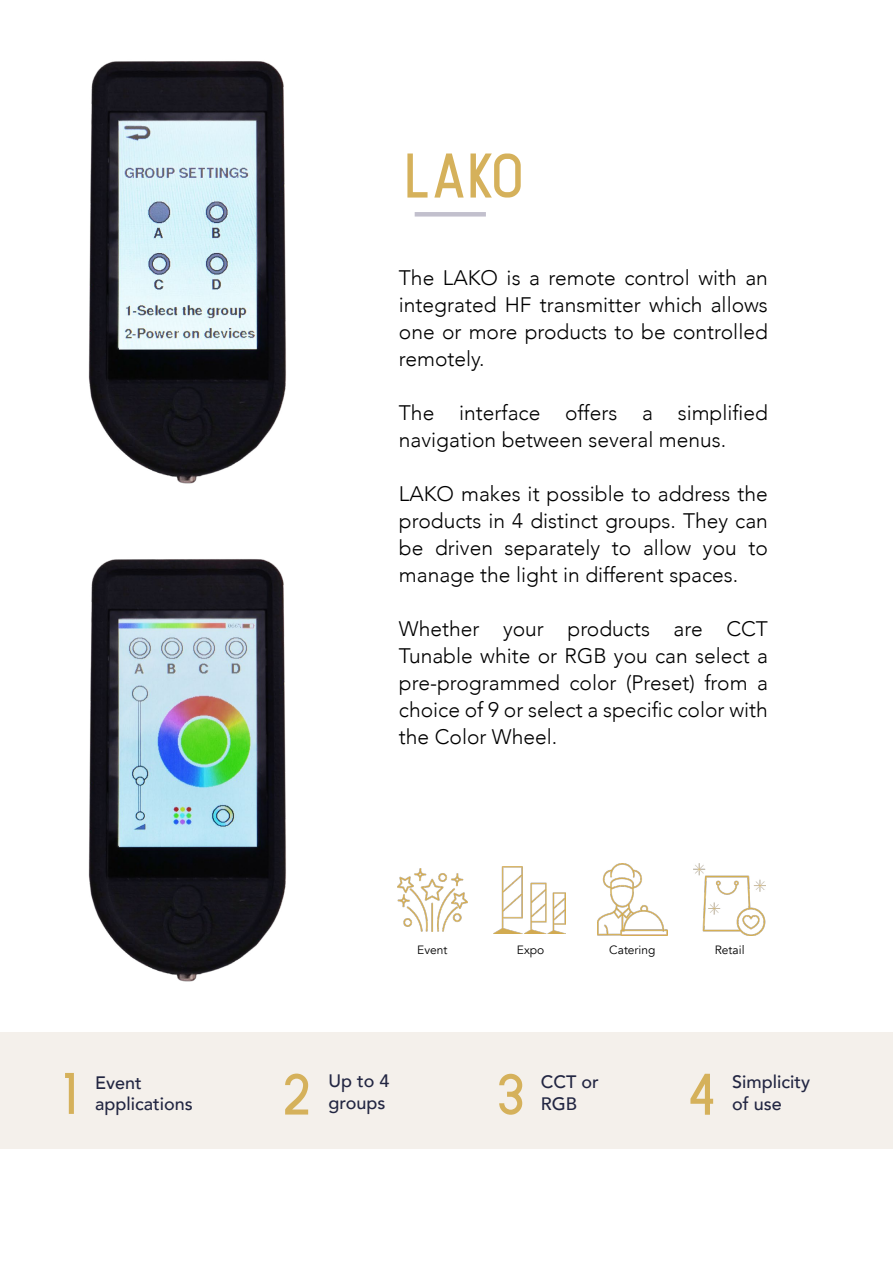
<style>
.page{position:relative;width:893px;height:1263px;background:#fff}
.page>*{position:absolute;margin:0;border:0;box-sizing:border-box;transform-origin:0 0}
.t1{font:63px "Bledug";color:#d5b15b}
.t2{font:58.65px "Bledug";color:#d5b15b}
.t3{font:300 21px/27px "Avenir";color:#000;text-align:justify}
.t4{font:500 18px/21.6px "Avenir";color:#222642}
.t5{font:12px "Avenir";color:#000}
</style>
<div class="page">
<div style="left:0;top:1032px;width:893px;height:117px;background:#f4f0eb"></div>
<div style="left:415px;top:212px;width:71px;height:5px;background:#c2c0cd"></div>
<img style="left:597px;top:864px;width:71px;height:72px">
<img style="left:397px;top:868px;width:71px;height:63px">
<img style="left:494px;top:866px;width:71px;height:67px">
<img style="left:694px;top:864px;width:72px;height:72px">
<img style="left:88px;top:61px;width:198px;height:423px">
<img style="left:88px;top:559px;width:198px;height:423px">
<h1 class="t1" style="left:407px;top:139px;width:121px">LAKO</h1>
<p class="t3" style="left:399px;top:264px;width:370px">The LAKO is a remote control with an integrated HF transmitter which allows one or more products to be controlled remotely.</p>
<p class="t3" style="left:399px;top:399px;width:370px">The interface offers a simplified navigation between several menus.</p>
<p class="t3" style="left:399px;top:480px;width:370px">LAKO makes it possible to address the products in 4 distinct groups. They can be driven separately to allow you to manage the light in different spaces.</p>
<p class="t3" style="left:399px;top:615px;width:371px">Whether your products are CCT Tunable white or RGB you can select a pre-programmed color (Preset) from a choice of 9 or select a specific color with the Color Wheel.</p>
<p class="t5" style="left:417px;top:942px;width:32px">Event</p>
<p class="t5" style="left:517px;top:942px;width:29px">Expo</p>
<p class="t5" style="left:609px;top:942px;width:48px">Catering</p>
<p class="t5" style="left:715px;top:942px;width:31px">Retail</p>
<h2 class="t2" style="left:65px;top:1060px;width:16px">1</h2>
<p class="t4" style="left:95px;top:1071px;width:99px">Event applications</p>
<p class="t4" style="left:541px;top:1070px;width:60px">CCT or<br>RGB</p>
<p class="t4" style="left:732px;top:1070px;width:79px">Simplicity</p>
<h2 class="t2" style="left:285px;top:1060px;width:30px">2</h2>
<h2 class="t2" style="left:499px;top:1060px;width:30px">3</h2>
<h2 class="t2" style="left:690px;top:1060px;width:30px">4</h2>
<p class="t4" style="left:328px;top:1069px;width:63px">Up to 4 groups</p>
<p class="t4" style="left:732px;top:1092px;width:51px">of use</p>
</div>
